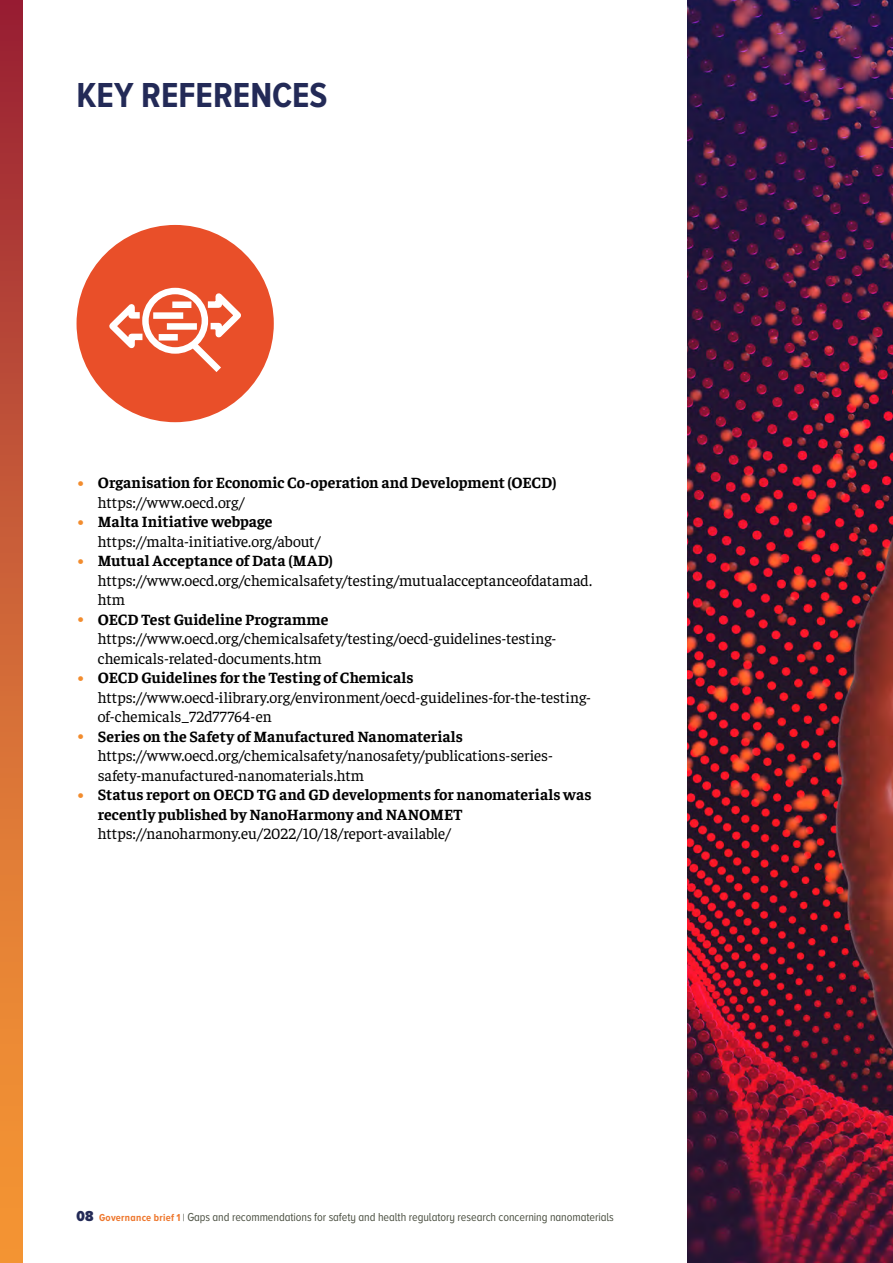
<style>
.page{position:relative;width:893px;height:1263px;background:#fff}
.page>*{position:absolute;margin:0;border:0;box-sizing:border-box;transform-origin:0 0}
.t1{font:700 36px "Proxima Nova A Cond";color:#232a57}
.t2{font:15.75px/19.5px "Faustina";letter-spacing:-.005em;color:#000}
.t3{font:700 15.75px/19.5px "Faustina";color:#000}
.t4{font:12px "Proxima Nova A Cond";letter-spacing:-.005em;color:#4c5143}
.s1{font-size:21px;color:#f28c2e}
.s2{font-weight:400}
.s3{font-weight:700;font-size:21px;color:#f28c2e}
.s4{font-weight:700}
.s5{font-weight:900;font-size:15px;color:#232a57}
.s6{font-weight:700;font-size:10.5px;color:#ee772d}
.s7{font-size:10.5px}
</style>
<div class="page">
<div style="left:0;top:0;width:23px;height:1263px;background:linear-gradient(to bottom,#9c2536,#fda036)"></div>
<img style="left:687px;top:0;width:206px;height:1263px">
<div style="left:77px;top:225px;width:197px;height:197px;background:#e94f29;border-radius:50%"></div>
<svg style="left:109px;top:287px;width:132px;height:85px"></svg>
<h1 class="t1" style="left:77px;top:75px;width:253px">KEY REFERENCES</h1>
<p class="t3" style="left:98px;top:472px;width:460px;text-indent:-21px"><span class="s1">•</span> Organisation for Economic Co-operation and Development (OECD) <span class="s2">https://www.oecd.org/</span></p>
<p class="t2" style="left:98px;top:511px;width:224px;text-indent:-21px"><span class="s3">•</span> <span class="s4">Malta Initiative webpage </span>https://malta-initiative.org/about/</p>
<p class="t2" style="left:98px;top:550px;width:496px;text-indent:-21px"><span class="s3">•</span> <span class="s4">Mutual Acceptance of Data (MAD) </span>https://www.oecd.org/chemicalsafety/testing/mutualacceptanceofdatamad. htm</p>
<p class="t2" style="left:98px;top:609px;width:460px;text-indent:-21px"><span class="s3">•</span> <span class="s4">OECD Test Guideline Programme </span>https://www.oecd.org/chemicalsafety/testing/oecd-guidelines-testing&shy;chemicals-related-documents.htm</p>
<p class="t2" style="left:98px;top:667px;width:495px;text-indent:-21px"><span class="s3">•</span> <span class="s4">OECD Guidelines for the Testing of Chemicals </span>https://www.oecd-ilibrary.org/environment/oecd-guidelines-for-the-testing&shy;of-chemicals_72d77764-en</p>
<p class="t2" style="left:98px;top:726px;width:457px;text-indent:-21px"><span class="s3">•</span> <span class="s4">Series on the Safety of Manufactured Nanomaterials </span>https://www.oecd.org/chemicalsafety/nanosafety/publications-series&shy;safety-manufactured-nanomaterials.htm</p>
<p class="t3" style="left:98px;top:784px;width:495px;text-indent:-21px"><span class="s1">•</span> Status report on OECD TG and GD developments for nanomaterials was recently published by NanoHarmony and NANOMET</p>
<p class="t2" style="left:98px;top:823px;width:354px">https://nanoharmony.eu/2022/10/18/report-available/</p>
<p class="t4" style="left:77px;top:1210px;width:539px"><span class="s5">08</span> <span class="s6">Governance brief 1</span> <span class="s7">|</span> Gaps and recommendations for safety and health regulatory research concerning nanomaterials</p>
</div>
